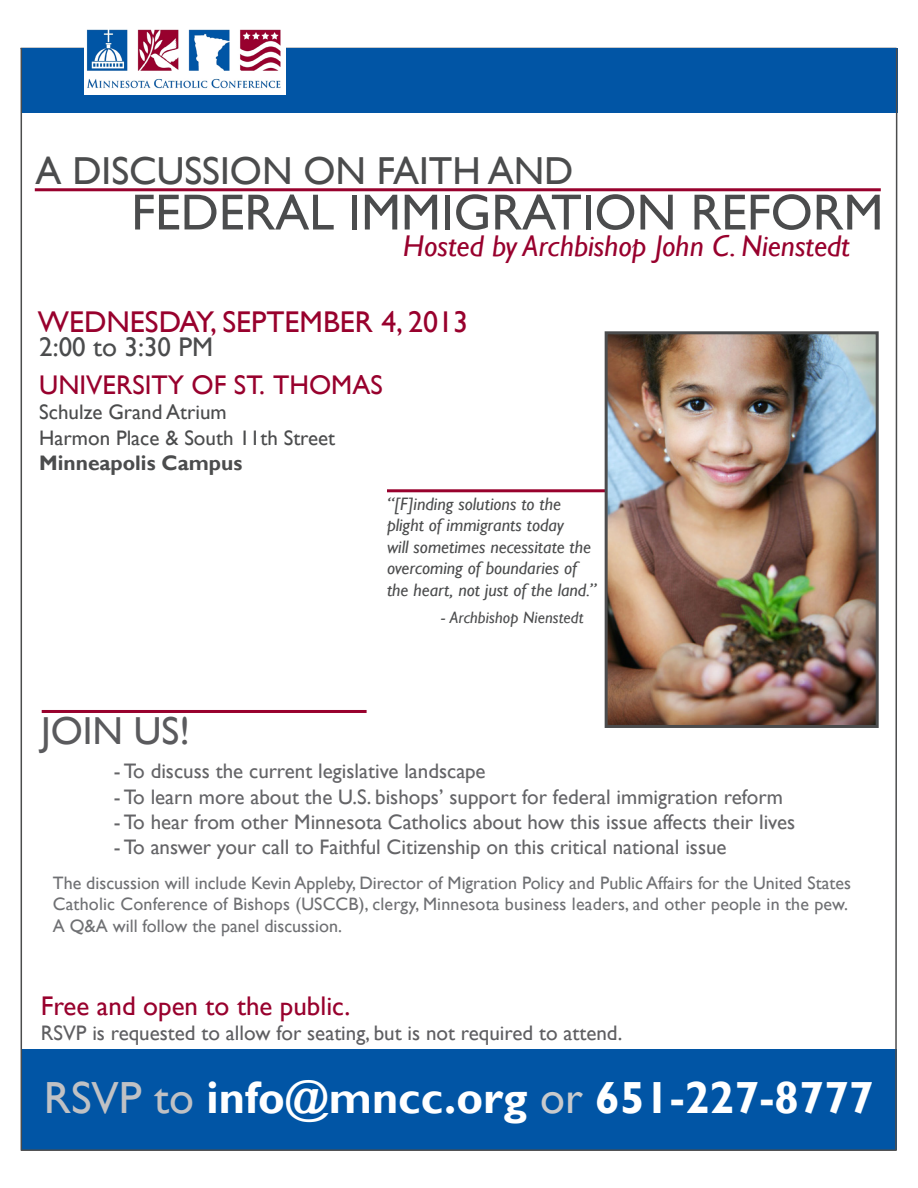
<style>
.page{position:relative;width:918px;height:1188px;background:#fff}
.page>*{position:absolute;margin:0;border:0;box-sizing:border-box;transform-origin:0 0}
.t1{font:51px "Gill Sans";color:#4b4c4d}
.t2{font:700 45px "Gill Sans";color:#fff}
.t3{font:39px "Gill Sans";color:#4b4c4d}
.t4{font:39px "Gill Sans";color:#5a5a5d}
.t5{font:italic 30px "Gill Sans";color:#98012d}
.t6{font:30px "Gill Sans";color:#98012d}
.t7{font:27px "Gill Sans";color:#98012d}
.t8{font:27px "Gill Sans";color:#4b4c4d}
.t9{font:21px "Gill Sans";color:#646467}
.t10{font:21px "Gill Sans";color:#5e5e61}
.t11{font:21px "Gill Sans";color:#4b4c4d}
.t12{font:700 21px "Gill Sans";color:#4b4c4d}
.t13{font:18px/21px "Gill Sans";color:#6f7073}
.t14{font:italic 18px/21.6px "Gill Sans";color:#4b4c4d}
.t15{font:italic 16.5px "Gill Sans";letter-spacing:.005em;color:#4b4c4d}
.s1{font-weight:400;color:#c0c1c4}
.s2{font-weight:400;color:#c9cacc}
</style>
<div class="page">
<hr style="left:387px;top:489px;width:226px;height:3px;background:#98012d">
<hr style="left:42px;top:710px;width:325px;height:3px;background:#98012d">
<div style="left:21px;top:48px;width:876px;height:64px;background:#0155a5"></div>
<hr style="left:35px;top:188px;width:846px;height:3px;background:#98012d">
<img style="left:85px;top:29px;width:200px;height:65px">
<div style="left:21px;top:1049px;width:876px;height:101px;background:#0155a5"></div>
<img style="left:609px;top:335px;width:266px;height:389px">
<div style="left:605px;top:331px;width:274px;height:397px;border:3px solid #4b4c4d"></div>
<hr style="left:21px;top:48px;width:1px;height:1102px;background:#4b4c4d">
<svg style="left:894px;top:47px;width:4px;height:1102px"></svg>
<hr style="left:21px;top:1149px;width:876px;height:2px;background:#4b4c4d">
<p class="t3" style="left:36px;top:148px;width:539px">A DISCUSSION ON FAITH AND</p>
<p class="t1" style="left:131px;top:183px;width:754px">FEDERAL IMMIGRATION REFORM</p>
<p class="t5" style="left:403px;top:229px;width:448px">Hosted by Archbishop John C. Nienstedt</p>
<p class="t6" style="left:38px;top:304px;width:432px">WEDNESDAY, SEPTEMBER 4, 2013</p>
<p class="t8" style="left:39px;top:331px;width:176px">2:00 to 3:30 PM</p>
<p class="t7" style="left:39px;top:369px;width:345px">UNIVERSITY OF ST. THOMAS</p>
<p class="t11" style="left:39px;top:400px;width:189px">Schulze Grand Atrium</p>
<p class="t11" style="left:39px;top:425px;width:297px">Harmon Place &amp; South 11th Street</p>
<p class="t12" style="left:39px;top:450px;width:205px">Minneapolis Campus</p>
<p class="t4" style="left:41px;top:708px;width:150px">JOIN US!</p>
<p class="t14" style="left:387px;top:493px;width:176px">“[F]inding solutions to the</p>
<p class="t14" style="left:387px;top:515px;width:178px">plight of immigrants today</p>
<p class="t14" style="left:387px;top:536px;width:206px">will sometimes necessitate the overcoming of boundaries of</p>
<p class="t14" style="left:387px;top:579px;width:211px">the heart, not just of the land.”</p>
<p class="t15" style="left:441px;top:608px;width:144px">- Archbishop Nienstedt</p>
<p class="t9" style="left:114px;top:759px;width:374px">- To discuss the current legislative landscape</p>
<p class="t9" style="left:114px;top:784px;width:671px">- To learn more about the U.S. bishops’ support for federal immigration reform</p>
<p class="t9" style="left:114px;top:809px;width:683px">- To hear from other Minnesota Catholics about how this issue affects their lives</p>
<p class="t9" style="left:114px;top:835px;width:614px">- To answer your call to Faithful Citizenship on this critical national issue</p>
<p class="t13" style="left:53px;top:873px;width:800px">The discussion will include Kevin Appleby, Director of Migration Policy and Public Affairs for the United States<br>Catholic Conference of Bishops (USCCB), clergy, Minnesota business leaders, and other people in the pew.</p>
<p class="t13" style="left:53px;top:916px;width:291px">A Q&amp;A will follow the panel discussion.</p>
<p class="t7" style="left:41px;top:990px;width:311px">Free and open to the public.</p>
<p class="t10" style="left:41px;top:1020px;width:583px">RSVP is requested to allow for seating, but is not required to attend.</p>
<p class="t2" style="left:44px;top:1071px;width:831px"><span class="s1">RSVP to</span> info@mncc.org <span class="s2">or</span> 651-227-8777</p>
</div>
